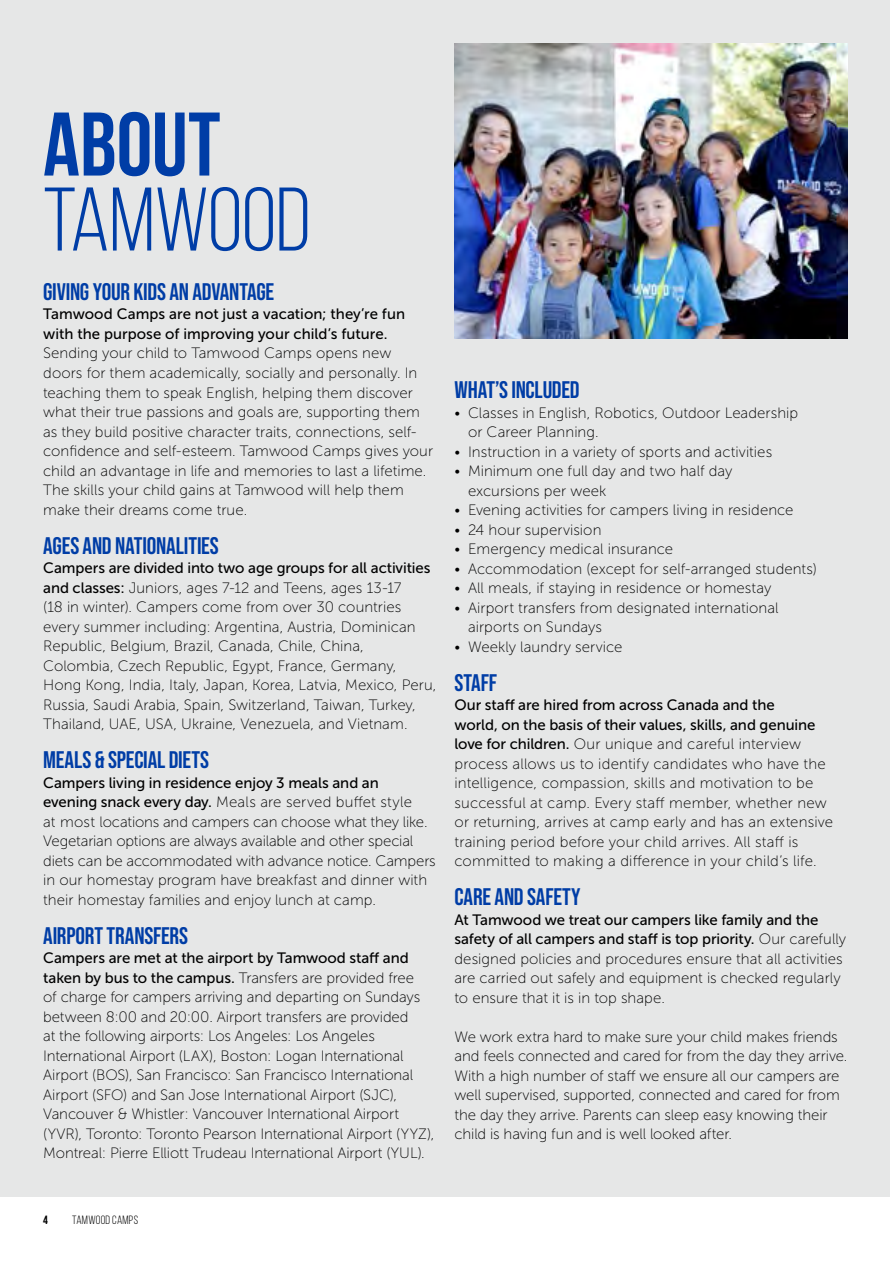
<style>
.page{position:relative;width:891px;height:1264px;background:#fff}
.page>*{position:absolute;margin:0;border:0;box-sizing:border-box;transform-origin:0 0}
.t1{font:90px "Bebas Neue";letter-spacing:-.005em;color:#003da6}
.t2{font:700 90px "Bebas Neue";color:#003da6}
.t3{font:24px "Bebas Neue";letter-spacing:-.005em;color:#003da6}
.t4{font:15px/19.5px "Museo Sans 100";color:#000}
.t5{font:15px/19.5px "Museo Sans 500";letter-spacing:-.005em;color:#000}
.t6{font:12px "Bebas Neue";letter-spacing:.025em;color:#000}
.t7{font:700 12px "Bebas Neue";color:#000}
.s1{font-family:"Museo Sans 500"}
.s2{font-family:"Museo Sans 100"}
</style>
<div class="page">
<div style="left:0;top:0;width:890px;height:1196px;background:#e6e7e7"></div>
<img style="left:454px;top:43px;width:394px;height:295px">
<h1 class="t2" style="left:43px;top:95px;width:179px">ABOUT</h1>
<h1 class="t1" style="left:43px;top:171px;width:269px">TAMWOOD</h1>
<h2 class="t3" style="left:43px;top:278px;width:233px">GIVING YOUR KIDS AN ADVANTAGE</h2>
<p class="t5" style="left:43px;top:305px;width:363px">Tamwood Camps are not just a vacation; they’re fun with the purpose of improving your child’s future.</p>
<p class="t4" style="left:43px;top:344px;width:391px">Sending your child to Tamwood Camps opens new doors for them academically, socially and personally. In teaching them to speak English, helping them discover what their true passions and goals are, supporting them as they build positive character traits, connections, self&shy;confidence and self-esteem. Tamwood Camps gives your child an advantage in life and memories to last a lifetime.<br>The skills your child gains at Tamwood will help them make their dreams come true.</p>
<h2 class="t3" style="left:43px;top:531px;width:177px">AGES AND NATIONALITIES</h2>
<p class="t5" style="left:43px;top:558px;width:389px">Campers are divided into two age groups for all activities</p>
<p class="t4" style="left:43px;top:578px;width:395px"><span class="s1">and classes:</span> Juniors, ages 7-12 and Teens, ages 13-17<br>(18 in winter). Campers come from over 30 countries every summer including: Argentina, Austria, Dominican Republic, Belgium, Brazil, Canada, Chile, China, Colombia, Czech Republic, Egypt, France, Germany, Hong Kong, India, Italy, Japan, Korea, Latvia, Mexico, Peru, Russia, Saudi Arabia, Spain, Switzerland, Taiwan, Turkey, Thailand, UAE, USA, Ukraine, Venezuela, and Vietnam.</p>
<h2 class="t3" style="left:43px;top:746px;width:167px">MEALS &amp; SPECIAL DIETS</h2>
<p class="t5" style="left:43px;top:773px;width:337px">Campers living in residence enjoy 3 meals and an</p>
<p class="t4" style="left:43px;top:792px;width:394px"><span class="s1">evening snack every day.</span> Meals are served buffet style<br>at most locations and campers can choose what they like.<br>Vegetarian options are always available and other special diets can be accommodated with advance notice. Campers in our homestay program have breakfast and dinner with their homestay families and enjoy lunch at camp.</p>
<h2 class="t3" style="left:43px;top:921px;width:146px">AIRPORT TRANSFERS</h2>
<p class="t5" style="left:43px;top:948px;width:367px">Campers are met at the airport by Tamwood staff and</p>
<p class="t4" style="left:43px;top:968px;width:393px"><span class="s1">taken by bus to the campus.</span> Transfers are provided free<br>of charge for campers arriving and departing on Sundays between 8:00 and 20:00. Airport transfers are provided<br>at the following airports: Los Angeles: Los Angeles International Airport (LAX), Boston: Logan International Airport (BOS), San Francisco: San Francisco International Airport (SFO) and San Jose International Airport (SJC), Vancouver &amp; Whistler: Vancouver International Airport (YVR), Toronto: Toronto Pearson International Airport (YYZ), Montreal: Pierre Elliott Trudeau International Airport (YUL).</p>
<h2 class="t3" style="left:454px;top:376px;width:127px">WHAT’S INCLUDED</h2>
<p class="t4" style="left:468px;top:403px;width:332px;text-indent:-14px">• Classes in English, Robotics, Outdoor Leadership or Career Planning.</p>
<p class="t4" style="left:454px;top:442px;width:319px">• Instruction in a variety of sports and activities</p>
<p class="t4" style="left:468px;top:461px;width:266px;text-indent:-14px">• Minimum one full day and two half day excursions per week</p>
<p class="t4" style="left:454px;top:500px;width:341px">• Evening activities for campers living in residence</p>
<p class="t4" style="left:454px;top:520px;width:148px">• 24 hour supervision</p>
<p class="t4" style="left:454px;top:539px;width:220px">• Emergency medical insurance</p>
<p class="t4" style="left:455px;top:559px;width:364px">• Accommodation (except for self-arranged students)</p>
<p class="t4" style="left:454px;top:578px;width:318px">• All meals, if staying in residence or homestay</p>
<p class="t4" style="left:468px;top:598px;width:312px;text-indent:-14px">• Airport transfers from designated international airports on Sundays</p>
<p class="t4" style="left:454px;top:637px;width:170px">• Weekly laundry service</p>
<h2 class="t3" style="left:454px;top:669px;width:44px">STAFF</h2>
<p class="t5" style="left:454px;top:695px;width:362px">Our staff are hired from across Canada and the world, on the basis of their values, skills, and genuine</p>
<p class="t4" style="left:454px;top:734px;width:380px"><span class="s1">love for children.</span> Our unique and careful interview process allows us to identify candidates who have the intelligence, compassion, skills and motivation to be successful at camp. Every staff member, whether new or returning, arrives at camp early and has an extensive training period before your child arrives. All staff is committed to making a difference in your child’s life.</p>
<h2 class="t3" style="left:454px;top:883px;width:128px">CARE AND SAFETY</h2>
<p class="t5" style="left:454px;top:910px;width:393px">At Tamwood we treat our campers like family and the safety of all campers and staff is top priority. <span class="s2">Our carefully</span></p>
<p class="t4" style="left:454px;top:949px;width:390px">designed policies and procedures ensure that all activities are carried out safely and equipment is checked regularly to ensure that it is in top shape.</p>
<p class="t4" style="left:454px;top:1027px;width:395px">We work extra hard to make sure your child makes friends and feels connected and cared for from the day they arrive.<br>With a high number of staff we ensure all our campers are well supervised, supported, connected and cared for from the day they arrive. Parents can sleep easy knowing their child is having fun and is well looked after.</p>
<p class="t7" style="left:43px;top:1213px;width:6px">4</p>
<p class="t6" style="left:72px;top:1213px;width:67px">TAMWOOD CAMPS</p>
</div>
